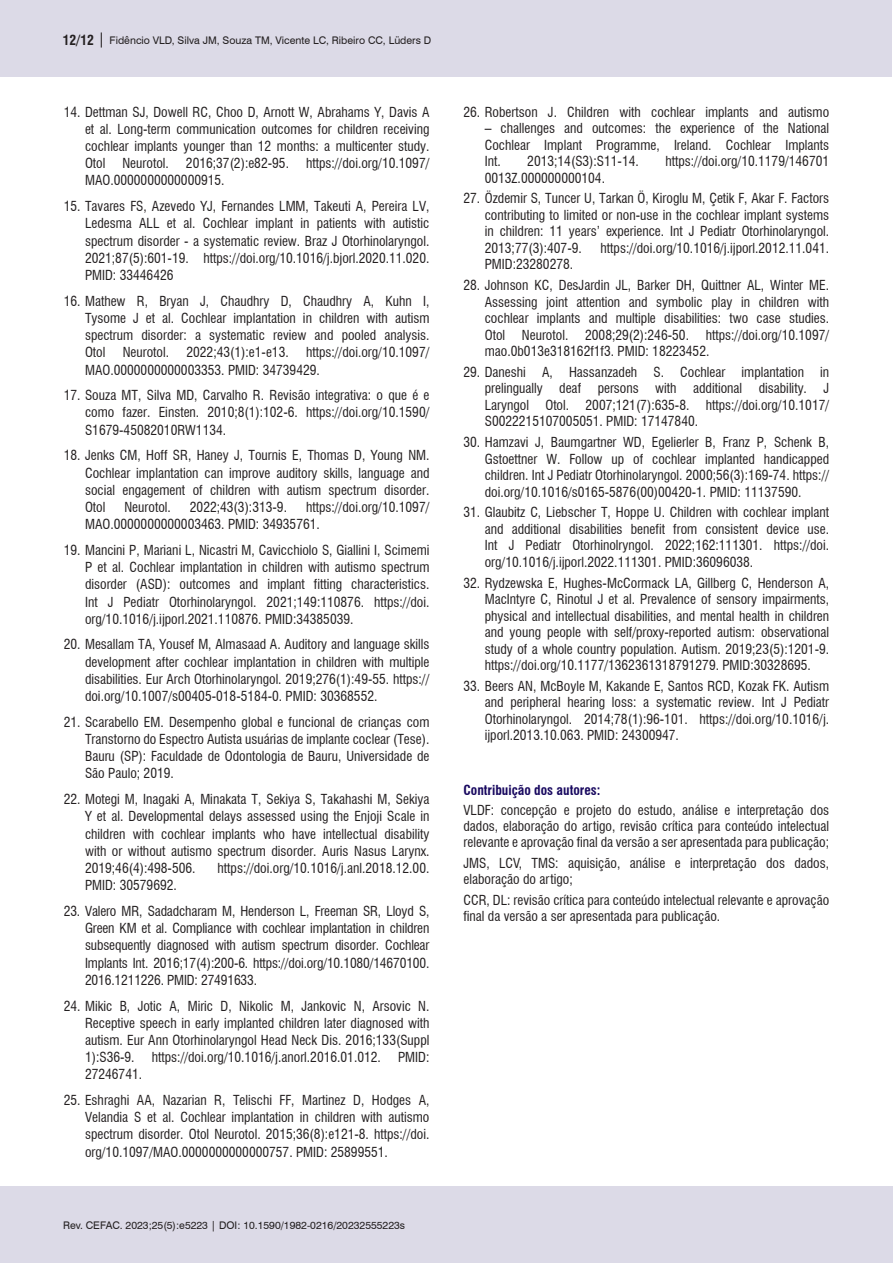
<style>
.page{position:relative;width:893px;height:1263px;background:#fff}
.page>*{position:absolute;margin:0;border:0;box-sizing:border-box;transform-origin:0 0}
.Contibuição_autor{font:condensed 13.5px/17.2px "Swiss 721 BT";color:#231f20;text-align:justify}
.Contibuição_autor_titulo{font:700 condensed 13.5px "Swiss 721 BT";color:#18085f}
.t1{font:10.5px "Swiss 721 BT";color:#231f20}
.s1{font-weight:700;font-stretch:condensed;font-size:13.5px}
.s2{font-size:15px}
</style>
<div class="page">
<div style="left:0;top:1186px;width:892px;height:77px;background:#dcdae7"></div>
<div style="left:0;top:0;width:892px;height:77px;background:#dcdae7"></div>
<p class="t1" style="left:63px;top:33px;width:370px"><span class="s1">12/12</span> <span class="s2">|</span> Fidêncio VLD, Silva JM, Souza TM, Vicente LC, Ribeiro CC, Lüders D</p>
<p class="Contibuição_autor" style="left:85px;top:103px;width:346px;text-indent:-21px">14. Dettman SJ, Dowell RC, Choo D, Arnott W, Abrahams Y, Davis A et al. Long-term communication outcomes for children receiving cochlear implants younger than 12 months: a multicenter study.<br>Otol</p>
<p class="Contibuição_autor" style="left:122px;top:155px;width:48px">Neurotol.</p>
<p class="Contibuição_autor" style="left:186px;top:155px;width:105px">2016;37(2):e82-95.</p>
<p class="Contibuição_autor" style="left:306px;top:155px;width:125px">https://doi.org/10.1097/</p>
<p class="Contibuição_autor" style="left:85px;top:172px;width:141px">MAO.0000000000000915.</p>
<p class="Contibuição_autor" style="left:85px;top:198px;width:346px;text-indent:-21px">15. Tavares FS, Azevedo YJ, Fernandes LMM, Takeuti A, Pereira LV, Ledesma ALL et al. Cochlear implant in patients with autistic spectrum disorder - a systematic review. Braz J Otorhinolaryngol.<br>2021;87(5):601-19. https://doi.org/10.1016/j.bjorl.2020.11.020.<br>PMID: 33446426</p>
<p class="Contibuição_autor" style="left:85px;top:292px;width:346px;text-indent:-21px">16. Mathew R, Bryan J, Chaudhry D, Chaudhry A, Kuhn I, Tysome J et al. Cochlear implantation in children with autism spectrum disorder: a systematic review and pooled analysis.<br>Otol</p>
<p class="Contibuição_autor" style="left:85px;top:344px;width:346px;text-indent:221px">https://doi.org/10.1097/<br>MAO.0000000000003353. PMID: 34739429.</p>
<p class="Contibuição_autor" style="left:85px;top:387px;width:346px;text-indent:-21px">17. Souza MT, Silva MD, Carvalho R. Revisão integrativa: o que é e como fazer. Einsten. 2010;8(1):102-6. https://doi.org/10.1590/ S1679-45082010RW1134.</p>
<p class="Contibuição_autor" style="left:85px;top:447px;width:346px;text-indent:-21px">18. Jenks CM, Hoff SR, Haney J, Tournis E, Thomas D, Young NM.<br>Cochlear implantation can improve auditory skills, language and social engagement of children with autism spectrum disorder.<br>Otol</p>
<p class="Contibuição_autor" style="left:123px;top:344px;width:48px">Neurotol.</p>
<p class="Contibuição_autor" style="left:186px;top:344px;width:104px">2022;43(1):e1-e13.</p>
<p class="Contibuição_autor" style="left:85px;top:498px;width:346px;text-indent:221px">https://doi.org/10.1097/<br>MAO.0000000000003463. PMID: 34935761.</p>
<p class="Contibuição_autor" style="left:85px;top:541px;width:346px;text-indent:-21px">19. Mancini P, Mariani L, Nicastri M, Cavicchiolo S, Giallini I, Scimemi P et al. Cochlear implantation in children with autismo spectrum disorder (ASD): outcomes and implant fitting characteristics.<br>Int J Pediatr Otorhinolaryngol. 2021;149:110876. https://doi. org/10.1016/j.ijporl.2021.110876. PMID:34385039.</p>
<p class="Contibuição_autor" style="left:85px;top:636px;width:346px;text-indent:-21px">20. Mesallam TA, Yousef M, Almasaad A. Auditory and language skills development after cochlear implantation in children with multiple disabilities. Eur Arch Otorhinolaryngol. 2019;276(1):49-55. https:// doi.org/10.1007/s00405-018-5184-0. PMID: 30368552.</p>
<p class="Contibuição_autor" style="left:85px;top:713px;width:346px;text-indent:-21px">21. Scarabello EM. Desempenho global e funcional de crianças com Transtorno do Espectro Autista usuárias de implante coclear (Tese).<br>Bauru (SP): Faculdade de Odontologia de Bauru, Universidade de São Paulo; 2019.</p>
<p class="Contibuição_autor" style="left:85px;top:791px;width:346px;text-indent:-21px">22. Motegi M, Inagaki A, Minakata T, Sekiya S, Takahashi M, Sekiya Y et al. Developmental delays assessed using the Enjoji Scale in children with cochlear implants who have intellectual disability with or without autismo spectrum disorder. Auris Nasus Larynx.<br>2019;46(4):498-506.</p>
<p class="Contibuição_autor" style="left:124px;top:498px;width:48px">Neurotol.</p>
<p class="Contibuição_autor" style="left:190px;top:498px;width:99px">2022;43(3):313-9.</p>
<p class="Contibuição_autor" style="left:218px;top:859px;width:213px">https://doi.org/10.1016/j.anl.2018.12.00.</p>
<p class="Contibuição_autor" style="left:85px;top:877px;width:93px">PMID: 30579692.</p>
<p class="Contibuição_autor" style="left:85px;top:902px;width:346px;text-indent:-21px">23. Valero MR, Sadadcharam M, Henderson L, Freeman SR, Lloyd S, Green KM et al. Compliance with cochlear implantation in children subsequently diagnosed with autism spectrum disorder. Cochlear Implants Int. 2016;17(4):200-6. https://doi.org/10.1080/14670100.<br>2016.1211226. PMID: 27491633.</p>
<p class="Contibuição_autor" style="left:85px;top:997px;width:346px;text-indent:-21px">24. Mikic B, Jotic A, Miric D, Nikolic M, Jankovic N, Arsovic N.<br>Receptive speech in early implanted children later diagnosed with autism. Eur Ann Otorhinolaryngol Head Neck Dis. 2016;133(Suppl 1):S36-9.</p>
<p class="Contibuição_autor" style="left:152px;top:1048px;width:231px">https://doi.org/10.1016/j.anorl.2016.01.012.</p>
<p class="Contibuição_autor" style="left:398px;top:1048px;width:33px">PMID:</p>
<p class="Contibuição_autor" style="left:85px;top:1066px;width:59px">27246741.</p>
<p class="Contibuição_autor" style="left:85px;top:1091px;width:346px;text-indent:-21px">25. Eshraghi AA, Nazarian R, Telischi FF, Martinez D, Hodges A, Velandia S et al. Cochlear implantation in children with autismo spectrum disorder. Otol Neurotol. 2015;36(8):e121-8. https://doi. org/10.1097/MAO.0000000000000757. PMID: 25899551.</p>
<p class="t1" style="left:63px;top:1218px;width:344px">Rev. CEFAC. 2023;25(5):e5223 | DOI: 10.1590/1982-0216/20232555223s</p>
<p class="Contibuição_autor" style="left:463px;top:103px;width:367px">26. Robertson J. Children with cochlear implants and autismo</p>
<p class="Contibuição_autor" style="left:485px;top:120px;width:346px;line-height:16.5px">– challenges and outcomes: the experience of the National Cochlear Implant Programme, Ireland. Cochlear Implants Int.</p>
<p class="Contibuição_autor" style="left:527px;top:153px;width:113px">2013;14(S3):S11-14.</p>
<p class="Contibuição_autor" style="left:665px;top:153px;width:165px">https://doi.org/10.1179/146701</p>
<p class="Contibuição_autor" style="left:485px;top:169px;width:122px">0013Z.000000000104.</p>
<p class="Contibuição_autor" style="left:485px;top:190px;width:346px;line-height:16.5px;text-indent:-21px">27. Özdemir S, Tuncer U, Tarkan Ö, Kiroglu M, Çetik F, Akar F. Factors contributing to limited or non-use in the cochlear implant systems in children: 11 years’ experience. Int J Pediatr Otorhinolaryngol.<br>2013;77(3):407-9.</p>
<p class="Contibuição_autor" style="left:601px;top:239px;width:230px">https://doi.org/10.1016/j.ijporl.2012.11.041.</p>
<p class="Contibuição_autor" style="left:485px;top:256px;width:90px">PMID:23280278.</p>
<p class="Contibuição_autor" style="left:485px;top:277px;width:346px;line-height:16.5px;text-indent:-21px">28. Johnson KC, DesJardin JL, Barker DH, Quittner AL, Winter ME.<br>Assessing joint attention and symbolic play in children with cochlear implants and multiple disabilities: two case studies.<br>Otol Neurotol. 2008;29(2):246-50. https://doi.org/10.1097/ mao.0b013e318162f1f3. PMID: 18223452.</p>
<p class="Contibuição_autor" style="left:485px;top:364px;width:346px;line-height:16.5px;text-indent:-21px">29. Daneshi A, Hassanzadeh S. Cochlear implantation in prelingually deaf persons with additional disability. J Laryngol Otol. 2007;121(7):635-8. https://doi.org/10.1017/ S0022215107005051. PMID: 17147840.</p>
<p class="Contibuição_autor" style="left:485px;top:434px;width:346px;line-height:16.5px;text-indent:-21px">30. Hamzavi J, Baumgartner WD, Egelierler B, Franz P, Schenk B, Gstoettner W. Follow up of cochlear implanted handicapped children. Int J Pediatr Otorhinolaryngol. 2000;56(3):169-74. https:// doi.org/10.1016/s0165-5876(00)00420-1. PMID: 11137590.</p>
<p class="Contibuição_autor" style="left:485px;top:504px;width:346px;line-height:16.5px;text-indent:-21px">31. Glaubitz C, Liebscher T, Hoppe U. Children with cochlear implant and additional disabilities benefit from consistent device use.<br>Int J Pediatr Otorhinolryngol. 2022;162:111301. https://doi. org/10.1016/j.ijporl.2022.111301. PMID:36096038.</p>
<p class="Contibuição_autor" style="left:485px;top:574px;width:346px;line-height:16.5px;text-indent:-21px">32. Rydzewska E, Hughes-McCormack LA, Gillberg C, Henderson A, MacIntyre C, Rinotul J et al. Prevalence of sensory impairments, physical and intellectual disabilities, and mental health in children and young people with self/proxy-reported autism: observational study of a whole country population. Autism. 2019;23(5):1201-9. https://doi.org/10.1177/1362361318791279. PMID:30328695.</p>
<p class="Contibuição_autor" style="left:485px;top:678px;width:346px;line-height:16.5px;text-indent:-21px">33. Beers AN, McBoyle M, Kakande E, Santos RCD, Kozak FK. Autism and peripheral hearing loss: a systematic review. Int J Pediatr Otorhinolaryngol. 2014;78(1):96-101. https://doi.org/10.1016/j. ijporl.2013.10.063. PMID: 24300947.</p>
<p class="Contibuição_autor_titulo" style="left:463px;top:782px;width:138px">Contribuição dos autores:</p>
<p class="Contibuição_autor" style="left:463px;top:802px;width:367px;line-height:16.2px">VLDF: concepção e projeto do estudo, análise e interpretação dos dados, elaboração do artigo, revisão crítica para conteúdo intelectual relevante e aprovação fi nal da versão a ser apresentada para publicação;</p>
<p class="Contibuição_autor" style="left:463px;top:855px;width:367px;line-height:16.2px">JMS, LCV, TMS: aquisição, análise e interpretação dos dados, elaboração do artigo;</p>
<p class="Contibuição_autor" style="left:463px;top:891px;width:367px;line-height:16.2px">CCR, DL: revisão crítica para conteúdo intelectual relevante e aprovação final da versão a ser apresentada para publicação.</p>
</div>
